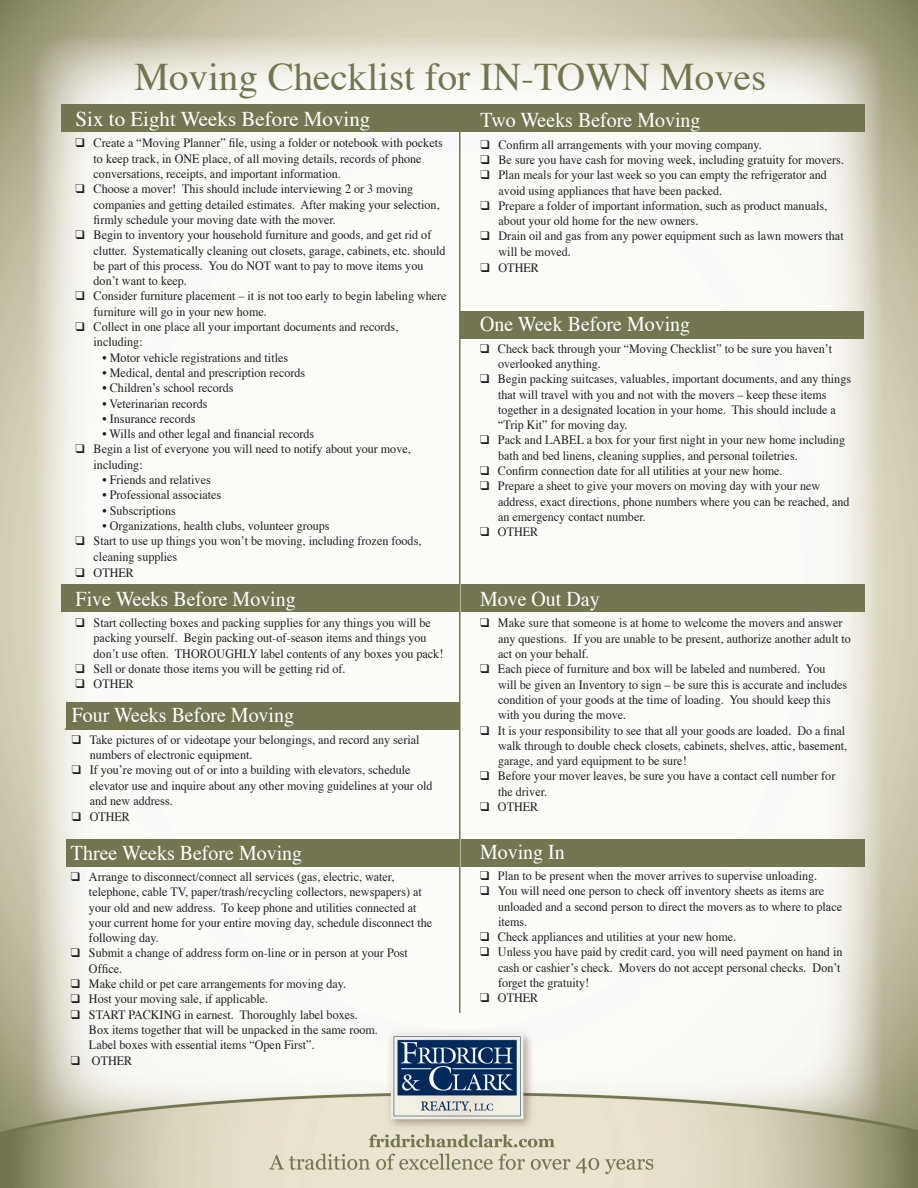
<style>
.page{position:relative;width:918px;height:1188px;background:#fff}
.page>*{position:absolute;margin:0;border:0;box-sizing:border-box;transform-origin:0 0}
.t1{font:39px "Times";color:#747651}
.t2{font:21px "Times";color:#fff;scale:.95 1}
.t3{font:21px "Times";color:#fff}
.t4{font:12.75px/15.3px "Times";color:#231f20;scale:.95 1}
</style>
<div class="page">
<img style="left:0;top:0;width:918px;height:1188px">
<div style="left:66px;top:839px;width:394px;height:27px;background:#747651"></div>
<div style="left:66px;top:702px;width:394px;height:28px;background:#747651"></div>
<div style="left:61px;top:584px;width:399px;height:28px;background:#747651"></div>
<div style="left:460px;top:311px;width:404px;height:27px;background:#747651"></div>
<div style="left:460px;top:104px;width:405px;height:28px;background:#747651"></div>
<hr style="left:65px;top:728px;width:395px;height:2px;background:#747651">
<hr style="left:459px;top:132px;width:2px;height:881px;background:#747651">
<div style="left:61px;top:104px;width:399px;height:28px;background:#747651"></div>
<div style="left:461px;top:584px;width:404px;height:28px;background:#747651"></div>
<div style="left:461px;top:839px;width:404px;height:27px;background:#747651"></div>
<h1 class="t1" style="left:134px;top:41px;width:633px">Moving Checklist for IN-TOWN Moves</h1>
<h2 class="t3" style="left:76px;top:99px;width:296px">Six to Eight Weeks Before Moving</h2>
<p class="t4" style="left:94px;top:134px;width:369px;text-indent:-18px">❑ Create a “Moving Planner” file, using a folder or notebook with pockets to keep track, in ONE place, of all moving details, records of phone conversations, receipts, and important information.</p>
<p class="t4" style="left:94px;top:180px;width:366px;text-indent:-18px">❑ Choose a mover! This should include interviewing 2 or 3 moving companies and getting detailed estimates. After making your selection, firmly schedule your moving date with the mover.</p>
<p class="t4" style="left:94px;top:226px;width:372px;text-indent:-18px">❑ Begin to inventory your household furniture and goods, and get rid of clutter. Systematically cleaning out closets, garage, cabinets, etc. should be part of this process. You do NOT want to pay to move items you don’t want to keep.</p>
<p class="t4" style="left:94px;top:287px;width:373px;text-indent:-18px">❑ Consider furniture placement – it is not too early to begin labeling where furniture will go in your new home.</p>
<p class="t4" style="left:94px;top:318px;width:322px;text-indent:-18px">❑ Collect in one place all your important documents and records, including:</p>
<p class="t4" style="left:103px;top:349px;width:197px">• Motor vehicle registrations and titles</p>
<p class="t4" style="left:103px;top:364px;width:215px">• Medical, dental and prescription records</p>
<p class="t4" style="left:103px;top:379px;width:139px">• Children’s school records</p>
<p class="t4" style="left:103px;top:395px;width:112px">• Veterinarian records</p>
<p class="t4" style="left:103px;top:410px;width:99px">• Insurance records</p>
<p class="t4" style="left:103px;top:425px;width:224px">• Wills and other legal and financial records</p>
<p class="t4" style="left:94px;top:440px;width:335px;text-indent:-18px">❑ Begin a list of everyone you will need to notify about your move, including:</p>
<p class="t4" style="left:103px;top:471px;width:115px">• Friends and relatives</p>
<p class="t4" style="left:103px;top:486px;width:126px">• Professional associates</p>
<p class="t4" style="left:103px;top:502px;width:79px">• Subscriptions</p>
<p class="t4" style="left:103px;top:517px;width:241px">• Organizations, health clubs, volunteer groups</p>
<p class="t4" style="left:94px;top:532px;width:347px;text-indent:-18px">❑ Start to use up things you won’t be moving, including frozen foods, cleaning supplies</p>
<p class="t4" style="left:76px;top:564px;width:63px">❑ OTHER</p>
<h2 class="t2" style="left:76px;top:579px;width:233px">Five Weeks Before Moving</h2>
<p class="t4" style="left:94px;top:614px;width:370px;text-indent:-18px">❑ Start collecting boxes and packing supplies for any things you will be packing yourself. Begin packing out-of-season items and things you don’t use often. THOROUGHLY label contents of any boxes you pack!</p>
<p class="t4" style="left:76px;top:660px;width:286px">❑ Sell or donate those items you will be getting rid of.</p>
<p class="t4" style="left:76px;top:675px;width:63px">❑ OTHER</p>
<h2 class="t2" style="left:72px;top:696px;width:236px">Four Weeks Before Moving</h2>
<p class="t4" style="left:90px;top:731px;width:349px;text-indent:-18px">❑ Take pictures of or videotape your belongings, and record any serial numbers of electronic equipment.</p>
<p class="t4" style="left:90px;top:761px;width:362px;text-indent:-18px">❑ If you’re moving out of or into a building with elevators, schedule elevator use and inquire about any other moving guidelines at your old and new address.</p>
<p class="t4" style="left:72px;top:808px;width:63px">❑ OTHER</p>
<h2 class="t2" style="left:71px;top:833px;width:245px">Three Weeks Before Moving</h2>
<p class="t4" style="left:89px;top:868px;width:363px;text-indent:-18px">❑ Arrange to disconnect/connect all services (gas, electric, water, telephone, cable TV, paper/trash/recycling collectors, newspapers) at your old and new address. To keep phone and utilities connected at your current home for your entire moving day, schedule disconnect the following day.</p>
<p class="t4" style="left:89px;top:944px;width:337px;text-indent:-18px">❑ Submit a change of address form on-line or in person at your Post<br>Office.</p>
<p class="t4" style="left:71px;top:975px;width:291px">❑ Make child or pet care arrangements for moving day.</p>
<p class="t4" style="left:71px;top:990px;width:209px">❑ Host your moving sale, if applicable.</p>
<p class="t4" style="left:89px;top:1006px;width:306px;text-indent:-18px">❑ START PACKING in earnest. Thoroughly label boxes.<br>Box items together that will be unpacked in the same room.<br>Label boxes with essential items “Open First”.</p>
<p class="t4" style="left:71px;top:1052px;width:66px">❑ OTHER</p>
<h2 class="t2" style="left:481px;top:101px;width:233px">Two Weeks Before Moving</h2>
<p class="t4" style="left:481px;top:136px;width:298px">❑ Confirm all arrangements with your moving company.</p>
<p class="t4" style="left:481px;top:151px;width:384px">❑ Be sure you have cash for moving week, including gratuity for movers.</p>
<p class="t4" style="left:499px;top:166px;width:347px;text-indent:-18px">❑ Plan meals for your last week so you can empty the refrigerator and avoid using appliances that have been packed.</p>
<p class="t4" style="left:499px;top:197px;width:347px;text-indent:-18px">❑ Prepare a folder of important information, such as product manuals, about your old home for the new owners.</p>
<p class="t4" style="left:499px;top:227px;width:365px;text-indent:-18px">❑ Drain oil and gas from any power equipment such as lawn mowers that will be moved.</p>
<p class="t4" style="left:481px;top:259px;width:63px">❑ OTHER</p>
<h2 class="t2" style="left:480px;top:305px;width:223px">One Week Before Moving</h2>
<p class="t4" style="left:498px;top:340px;width:353px;text-indent:-18px">❑ Check back through your “Moving Checklist” to be sure you haven’t overlooked anything.</p>
<p class="t4" style="left:498px;top:370px;width:373px;text-indent:-18px">❑ Begin packing suitcases, valuables, important documents, and any things that will travel with you and not with the movers – keep these items together in a designated location in your home. This should include a “Trip Kit” for moving day.</p>
<p class="t4" style="left:498px;top:431px;width:367px;text-indent:-18px">❑ Pack and LABEL a box for your first night in your new home including bath and bed linens, cleaning supplies, and personal toiletries.</p>
<p class="t4" style="left:480px;top:462px;width:320px">❑ Confirm connection date for all utilities at your new home.</p>
<p class="t4" style="left:498px;top:477px;width:371px;text-indent:-18px">❑ Prepare a sheet to give your movers on moving day with your new address, exact directions, phone numbers where you can be reached, and an emergency contact number.</p>
<p class="t4" style="left:480px;top:523px;width:63px">❑ OTHER</p>
<h2 class="t2" style="left:480px;top:579px;width:127px">Move Out Day</h2>
<p class="t4" style="left:498px;top:614px;width:373px;text-indent:-18px">❑ Make sure that someone is at home to welcome the movers and answer any questions. If you are unable to be present, authorize another adult to act on your behalf.</p>
<p class="t4" style="left:498px;top:660px;width:369px;text-indent:-18px">❑ Each piece of furniture and box will be labeled and numbered. You will be given an Inventory to sign – be sure this is accurate and includes condition of your goods at the time of loading. You should keep this with you during the move.</p>
<p class="t4" style="left:498px;top:722px;width:369px;text-indent:-18px">❑ It is your responsibility to see that all your goods are loaded. Do a final walk through to double check closets, cabinets, shelves, attic, basement, garage, and yard equipment to be sure!</p>
<p class="t4" style="left:498px;top:767px;width:357px;text-indent:-18px">❑ Before your mover leaves, be sure you have a contact cell number for the driver.</p>
<p class="t4" style="left:480px;top:798px;width:63px">❑ OTHER</p>
<h2 class="t2" style="left:480px;top:832px;width:91px">Moving In</h2>
<p class="t4" style="left:480px;top:867px;width:356px">❑ Plan to be present when the mover arrives to supervise unloading.</p>
<p class="t4" style="left:498px;top:882px;width:364px;text-indent:-18px">❑ You will need one person to check off inventory sheets as items are unloaded and a second person to direct the movers as to where to place items.</p>
<p class="t4" style="left:480px;top:928px;width:271px">❑ Check appliances and utilities at your new home.</p>
<p class="t4" style="left:498px;top:943px;width:364px;text-indent:-18px">❑ Unless you have paid by credit card, you will need payment on hand in cash or cashier’s check. Movers do not accept personal checks. Don’t forget the gratuity!</p>
<p class="t4" style="left:480px;top:989px;width:63px">❑ OTHER</p>
</div>
